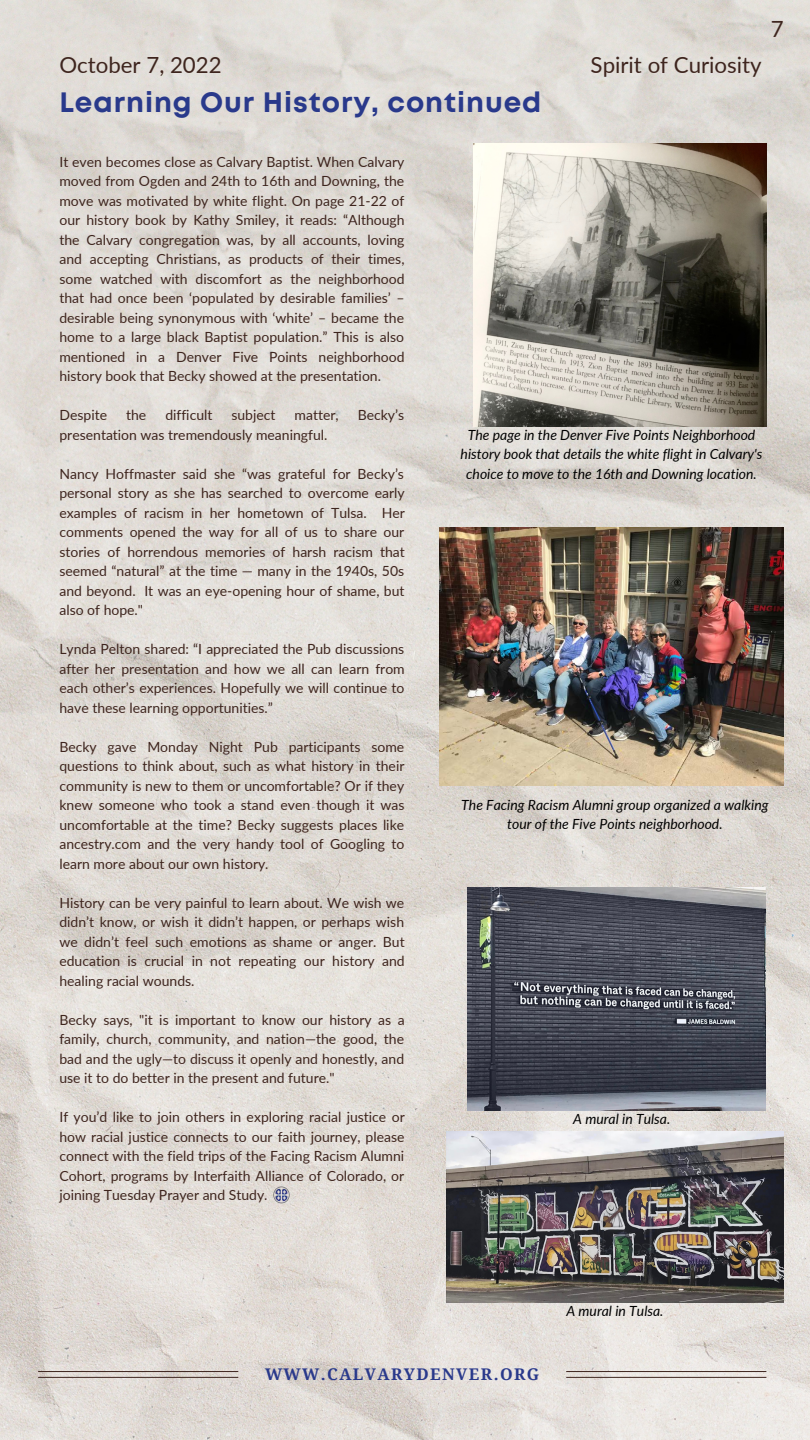
<style>
.page{position:relative;width:810px;height:1440px;background:#fff}
.page>*{position:absolute;margin:0;border:0;box-sizing:border-box;transform-origin:0 0}
.t1{font:700 28px "Mont";letter-spacing:.035em;color:#29398b}
.t2{font:22.3px "Lato";color:#3e251e}
.t3{font:700 16.1px "Droid Serif";letter-spacing:.09em;color:#29398b}
.t4{font:14px/19.5px "Lato";color:#3e251e;text-align:justify}
.t5{font:italic 14px/19.5px "Lato";color:#000;text-align:center}
</style>
<div class="page">
<img style="left:0;top:0;width:810px;height:1440px">
<hr style="left:567px;top:1377px;width:199px;height:1px;background:#3e251e">
<hr style="left:567px;top:1371px;width:199px;height:1px;background:#3e251e">
<hr style="left:38px;top:1377px;width:200px;height:1px;background:#3e251e">
<hr style="left:38px;top:1371px;width:200px;height:1px;background:#3e251e">
<img style="left:440px;top:528px;width:344px;height:258px">
<img style="left:474px;top:143px;width:292px;height:283px">
<img style="left:468px;top:887px;width:297px;height:224px">
<img style="left:446px;top:1132px;width:338px;height:171px">
<img style="left:272px;top:1186px;width:19px;height:18px">
<h2 class="t2" style="left:59px;top:51px;width:164px">October 7, 2022</h2>
<h2 class="t2" style="left:591px;top:51px;width:173px">Spirit of Curiosity</h2>
<h2 class="t2" style="left:771px;top:15px;width:14px">7</h2>
<h1 class="t1" style="left:59px;top:92px;width:483px">Learning Our History, continued</h1>
<p class="t4" style="left:59px;top:152px;width:347px">It even becomes close as Calvary Baptist. When Calvary moved from Ogden and 24th to 16th and Downing, the move was motivated by white flight. On page 21-22 of our history book by Kathy Smiley, it reads: “Although the Calvary congregation was, by all accounts, loving and accepting Christians, as products of their times, some watched with discomfort as the neighborhood that had once been ‘populated by desirable families’ – desirable being synonymous with ‘white’ – became the home to a large black Baptist population.” This is also mentioned in a Denver Five Points neighborhood history book that Becky showed at the presentation.</p>
<p class="t4" style="left:59px;top:405px;width:49px">Despite</p>
<p class="t4" style="left:126px;top:405px;width:22px">the</p>
<p class="t4" style="left:165px;top:405px;width:49px">difficult</p>
<p class="t4" style="left:231px;top:405px;width:46px">subject</p>
<p class="t4" style="left:295px;top:405px;width:46px">matter,</p>
<p class="t4" style="left:358px;top:405px;width:48px">Becky’s</p>
<p class="t4" style="left:59px;top:425px;width:270px">presentation was tremendously meaningful.</p>
<p class="t4" style="left:59px;top:464px;width:347px">Nancy Hoffmaster said she “was grateful for Becky’s personal story as she has searched to overcome early examples of racism in her hometown of Tulsa. Her comments opened the way for all of us to share our stories of horrendous memories of harsh racism that seemed “natural” at the time — many in the 1940s, 50s and beyond. It was an eye-opening hour of shame, but also of hope."</p>
<p class="t4" style="left:59px;top:639px;width:347px">Lynda Pelton shared: “I appreciated the Pub discussions after her presentation and how we all can learn from each other’s experiences. Hopefully we will continue to have these learning opportunities.”</p>
<p class="t4" style="left:59px;top:737px;width:347px">Becky gave Monday Night Pub participants some questions to think about, such as what history in their community is new to them or uncomfortable? Or if they knew someone who took a stand even though it was uncomfortable at the time? Becky suggests places like ancestry.com and the very handy tool of Googling to learn more about our own history.</p>
<p class="t4" style="left:59px;top:893px;width:347px">History can be very painful to learn about. We wish we didn’t know, or wish it didn’t happen, or perhaps wish we didn’t feel such emotions as shame or anger. But education is crucial in not repeating our history and healing racial wounds.</p>
<p class="t4" style="left:59px;top:1010px;width:347px">Becky says, "it is important to know our history as a family, church, community, and nation—the good, the bad and the ugly—to discuss it openly and honestly, and use it to do better in the present and future."</p>
<p class="t4" style="left:59px;top:1107px;width:347px">If you’d like to join others in exploring racial justice or how racial justice connects to our faith journey, please connect with the field trips of the Facing Racism Alumni Cohort, programs by Interfaith Alliance of Colorado, or joining Tuesday Prayer and Study.</p>
<p class="t5" style="left:461px;top:425px;width:303px">The page in the Denver Five Points Neighborhood history book that details the white flight in Calvary's choice to move to the 16th and Downing location.</p>
<p class="t5" style="left:461px;top:795px;width:309px">The Facing Racism Alumni group organized a walking tour of the Five Points neighborhood.</p>
<p class="t5" style="left:573px;top:1109px;width:98px">A mural in Tulsa.</p>
<p class="t3" style="left:265px;top:1365px;width:276px">WWW.CALVARYDENVER.ORG</p>
<p class="t5" style="left:567px;top:1301px;width:98px">A mural in Tulsa.</p>
</div>
